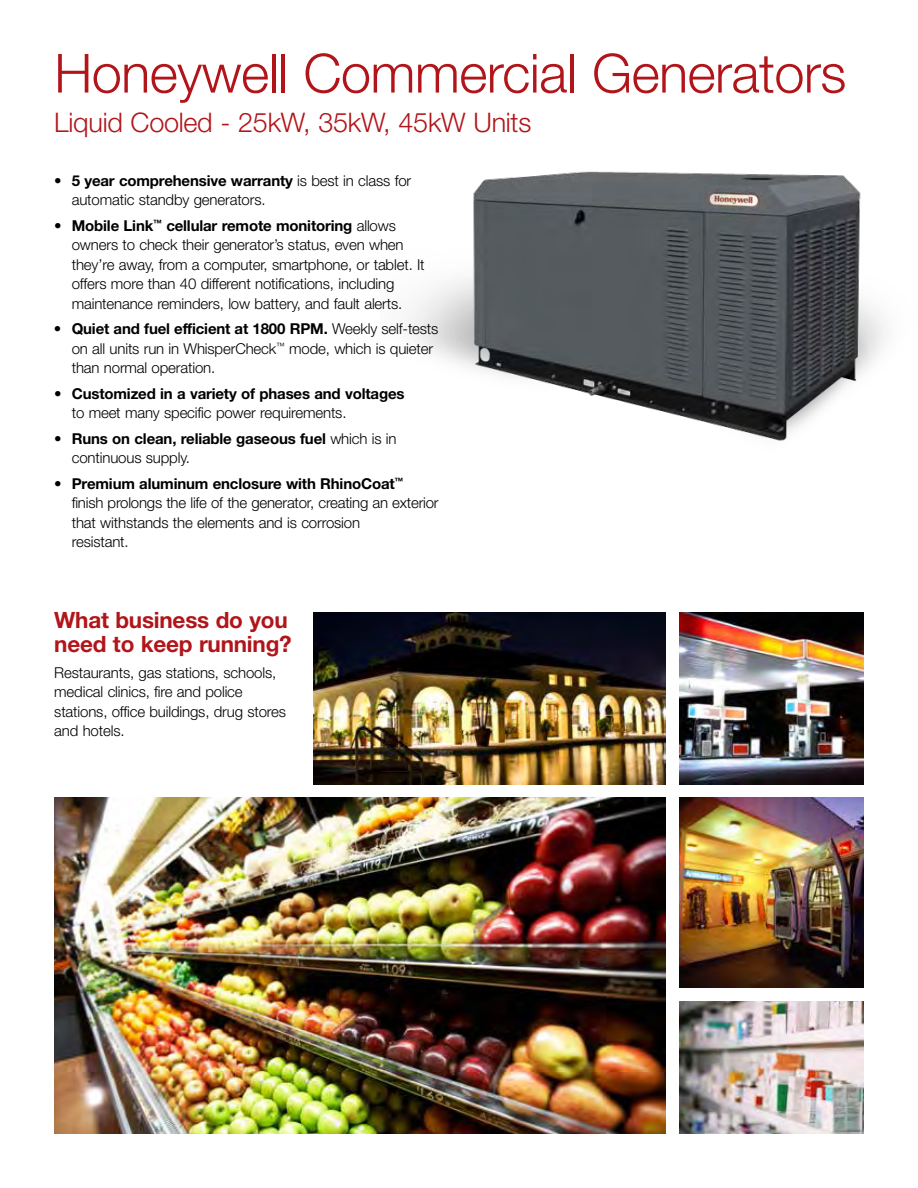
<style>
.page{position:relative;width:918px;height:1188px;background:#fff}
.page>*{position:absolute;margin:0;border:0;box-sizing:border-box;transform-origin:0 0}
.t1{font:300 54px "Helvetica Neue LT Std";letter-spacing:-.01em;color:#b1151a}
.t2{font:300 27px "Helvetica Neue LT Std";letter-spacing:-.01em;color:#b1151a}
.t3{font:700 22.5px/24px "Helvetica Neue LT Std";letter-spacing:-.01em;color:#b1151a}
.t4{font:300 15px/19.5px "Helvetica Neue LT Std";letter-spacing:-.01em;color:#000}
.t5{font:700 15px/19.5px "Helvetica Neue LT Std";letter-spacing:-.01em;color:#000}
.s1{font-weight:700}
.s2{font-weight:300}
</style>
<div class="page">
<img style="left:409px;top:171px;width:476px;height:270px">
<img style="left:680px;top:1001px;width:184px;height:133px">
<img style="left:680px;top:797px;width:184px;height:190px">
<img style="left:313px;top:612px;width:353px;height:172px">
<img style="left:54px;top:797px;width:612px;height:337px">
<img style="left:680px;top:612px;width:184px;height:172px">
<h1 class="t1" style="left:54px;top:40px;width:794px">Honeywell Commercial Generators</h1>
<h2 class="t2" style="left:54px;top:106px;width:479px">Liquid Cooled - 25kW, 35kW, 45kW Units</h2>
<p class="t4" style="left:72px;top:170px;width:341px;text-indent:-18px"><span class="s1">• 5 year comprehensive warranty</span> is best in class for automatic standby generators.</p>
<p class="t4" style="left:72px;top:215px;width:355px;text-indent:-18px"><span class="s1">• Mobile Link</span><sup>™</sup> <span class="s1">cellular remote monitoring</span> allows owners to check their generator’s status, even when they’re away, from a computer, smartphone, or tablet. It offers more than 40 different notifications, including maintenance reminders, low battery, and fault alerts.</p>
<p class="t4" style="left:72px;top:319px;width:368px;text-indent:-18px"><span class="s1">• Quiet and fuel efficient at 1800 RPM.</span> Weekly self-tests on all units run in WhisperCheck<sup>™</sup> mode, which is quieter than normal operation.</p>
<p class="t5" style="left:54px;top:383px;width:352px">• Customized in a variety of phases and voltages</p>
<p class="t4" style="left:72px;top:403px;width:276px">to meet many specific power requirements.</p>
<p class="t5" style="left:72px;top:428px;width:326px;text-indent:-18px">• Runs on clean, reliable gaseous fuel <span class="s2">which is in continuous supply.</span></p>
<p class="t4" style="left:72px;top:473px;width:368px;text-indent:-18px"><span class="s1">• Premium aluminum enclosure with RhinoCoat</span><sup>™ </sup>finish prolongs the life of the generator, creating an exterior that withstands the elements and is corrosion<br>resistant.</p>
<h3 class="t3" style="left:54px;top:608px;width:239px">What business do you need to keep running?</h3>
<p class="t4" style="left:54px;top:663px;width:233px">Restaurants, gas stations, schools, medical clinics, fire and police stations, office buildings, drug stores and hotels.</p>
</div>
